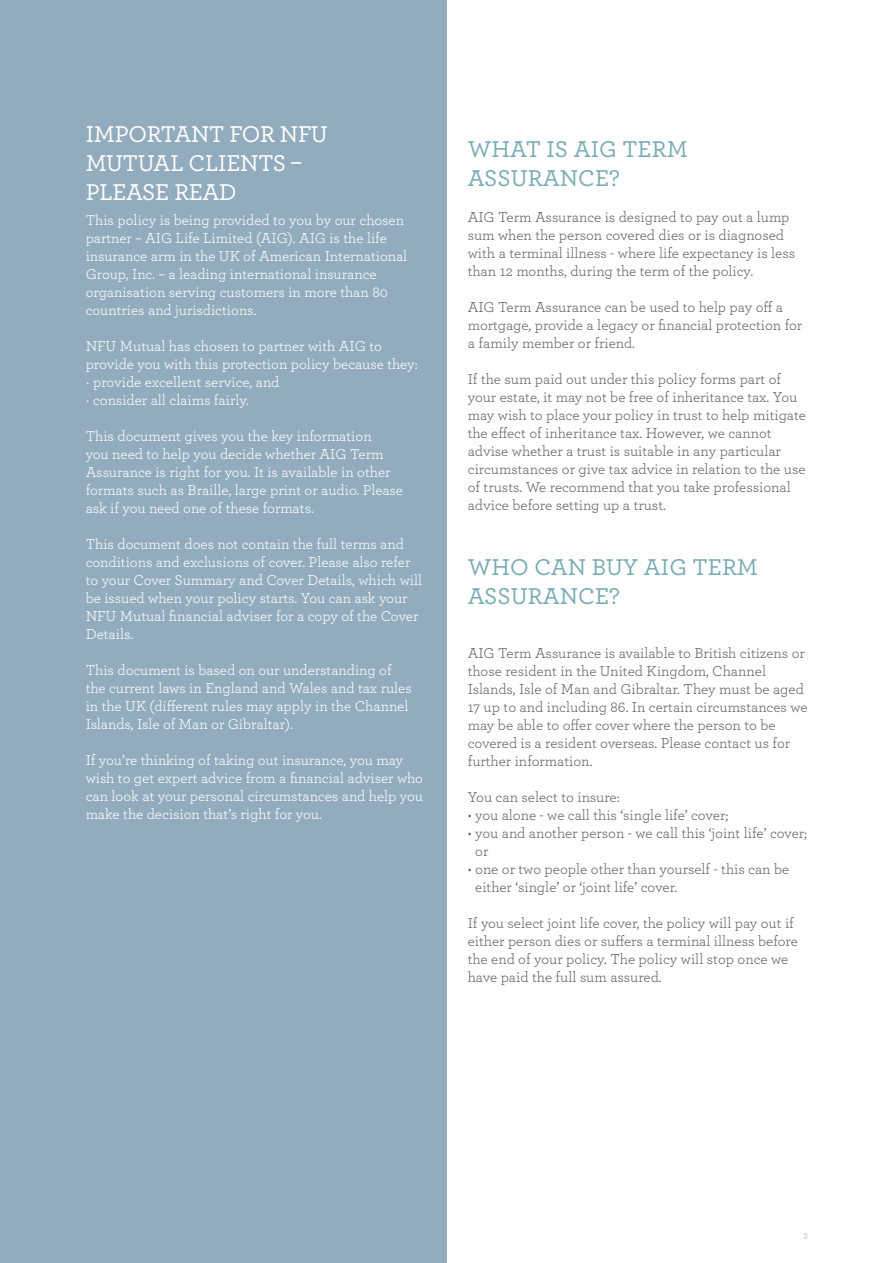
<style>
.page{position:relative;width:893px;height:1263px;background:#fff}
.page>*{position:absolute;margin:0;border:0;box-sizing:border-box;transform-origin:0 0}
.t1{font:500 24px/28.8px "Archer";letter-spacing:.005em;color:#7aacb3}
.t2{font:500 24px/28.8px "Archer";letter-spacing:-.01em;color:#fff}
.t3{font:15px/18px "Archer";color:#646567}
.t4{font:15px/18px "Archer";color:#fff}
.t5{font:9px "Archer";color:#92acbd}
</style>
<div class="page">
<div style="left:0;top:0;width:446px;height:1263px;background:#92acbd"></div>
<h2 class="t2" style="left:86px;top:119px;width:244px">IMPORTANT FOR NFU<br>MUTUAL CLIENTS –<br>PLEASE READ</h2>
<p class="t4" style="left:86px;top:210px;width:323px">This policy is being provided to you by our chosen partner – AIG Life Limited (AIG). AIG is the life insurance arm in the UK of American International Group, Inc. – a leading international insurance organisation serving customers in more than 80 countries and jurisdictions.</p>
<p class="t4" style="left:86px;top:336px;width:334px">NFU Mutual has chosen to partner with AIG to provide you with this protection policy because they: · provide excellent service, and<br>· consider all claims fairly.</p>
<p class="t4" style="left:86px;top:426px;width:319px">This document gives you the key information<br>you need to help you decide whether AIG Term Assurance is right for you. It is available in other formats such as Braille, large print or audio. Please ask if you need one of these formats.</p>
<p class="t4" style="left:86px;top:534px;width:338px">This document does not contain the full terms and conditions and exclusions of cover. Please also refer to your Cover Summary and Cover Details, which will be issued when your policy starts. You can ask your NFU Mutual fnancial adviser for a copy of the Cover Details.</p>
<p class="t4" style="left:86px;top:660px;width:328px">This document is based on our understanding of the current laws in England and Wales and tax rules in the UK (diferent rules may apply in the Channel Islands, Isle of Man or Gibraltar).</p>
<p class="t4" style="left:86px;top:750px;width:339px">If you’re thinking of taking out insurance, you may wish to get expert advice from a fnancial adviser who can look at your personal circumstances and help you make the decision that’s right for you.</p>
<h2 class="t1" style="left:468px;top:133px;width:222px">WHAT IS AIG TERM<br>ASSURANCE?</h2>
<p class="t3" style="left:468px;top:207px;width:329px">AIG Term Assurance is designed to pay out a lump sum when the person covered dies or is diagnosed with a terminal illness - where life expectancy is less than 12 months, during the term of the policy.</p>
<p class="t3" style="left:468px;top:297px;width:336px">AIG Term Assurance can be used to help pay of a mortgage, provide a legacy or fnancial protection for a family member or friend.</p>
<p class="t3" style="left:468px;top:369px;width:340px">If the sum paid out under this policy forms part of your estate, it may not be free of inheritance tax. You may wish to place your policy in trust to help mitigate the efect of inheritance tax. However, we cannot advise whether a trust is suitable in any particular circumstances or give tax advice in relation to the use of trusts. We recommend that you take professional advice before setting up a trust.</p>
<h2 class="t1" style="left:468px;top:551px;width:292px">WHO CAN BUY AIG TERM<br>ASSURANCE?</h2>
<p class="t3" style="left:468px;top:643px;width:341px">AIG Term Assurance is available to British citizens or those resident in the United Kingdom, Channel Islands, Isle of Man and Gibraltar. They must be aged 17 up to and including 86. In certain circumstances we may be able to ofer cover where the person to be covered is a resident overseas. Please contact us for further information.</p>
<p class="t3" style="left:468px;top:787px;width:154px">You can select to insure:</p>
<p class="t3" style="left:468px;top:805px;width:262px">• you alone - we call this ‘single life’ cover;</p>
<p class="t3" style="left:475px;top:823px;width:334px;text-indent:-7px">• you and another person - we call this ‘joint life’ cover; or</p>
<p class="t3" style="left:475px;top:859px;width:316px;text-indent:-7px">• one or two people other than yourself - this can be either ‘single’ or ‘joint life’ cover.</p>
<p class="t3" style="left:468px;top:913px;width:332px">If you select joint life cover, the policy will pay out if either person dies or sufers a terminal illness before the end of your policy. The policy will stop once we have paid the full sum assured.</p>
<p class="t5" style="left:803px;top:1228px;width:6px">3</p>
</div>
